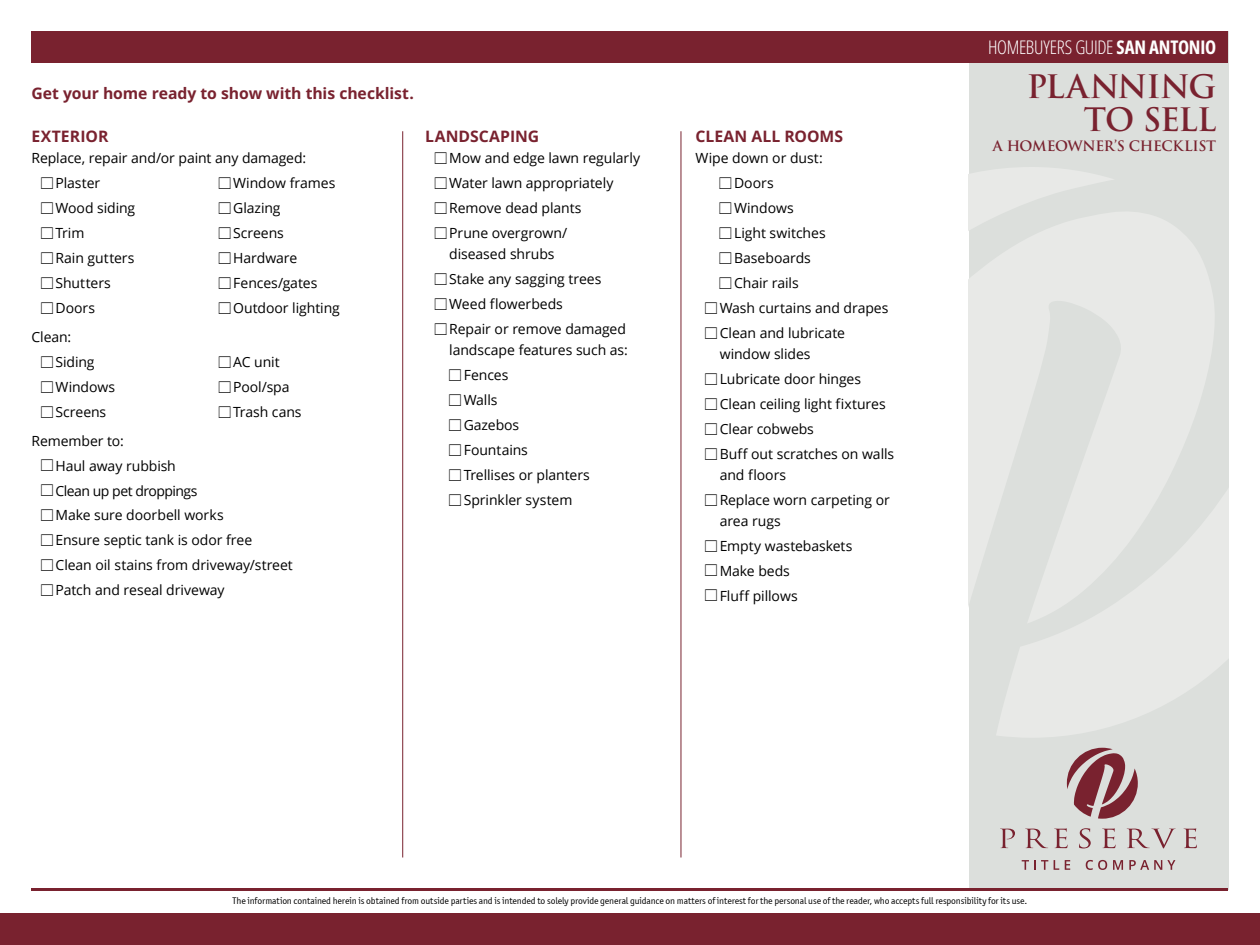
<style>
.page{position:relative;width:1260px;height:945px;background:#fff}
.page>*{position:absolute;margin:0;border:0;box-sizing:border-box;transform-origin:0 0}
.t1{font:700 31.5px/33.2px "Trajan Pro";letter-spacing:-.035em;color:#79222f;text-align:right}
.t2{font:300 18.72px "Open Sans Condensed";letter-spacing:-.015em;color:#fff}
.t3{font:700 15.75px "Open Sans";color:#79222f}
.t4{font:14px/24.9px "Open Sans";letter-spacing:-.005em;color:#000}
.t5{font:700 14px "Trajan Pro";letter-spacing:-.02em;color:#79222f}
.t6{font:9.62px "Officina Sans ITCTT Book";letter-spacing:-.01em;color:#000}
.s1{font-weight:700}
</style>
<div class="page">
<div style="left:969px;top:32px;width:259px;height:858px;background:#dcdfdc"></div>
<svg style="left:969px;top:167px;width:259px;height:570px;fill:#e8e9e7"></svg>
<div style="left:32px;top:32px;width:1196px;height:31px;background:#79222f"></div>
<hr style="left:32px;top:888px;width:1196px;height:3px;background:#79222f">
<svg style="left:1000px;top:829px;width:15px;height:19px"></svg>
<svg style="left:1025px;top:829px;width:23px;height:19px"></svg>
<svg style="left:1054px;top:828px;width:14px;height:20px"></svg>
<svg style="left:1079px;top:828px;width:12px;height:20px"></svg>
<svg style="left:1102px;top:828px;width:14px;height:20px"></svg>
<svg style="left:1127px;top:829px;width:48px;height:19px"></svg>
<svg style="left:1184px;top:828px;width:13px;height:20px"></svg>
<svg style="left:1022px;top:860px;width:26px;height:10px"></svg>
<svg style="left:1054px;top:860px;width:5px;height:10px"></svg>
<svg style="left:1065px;top:860px;width:5px;height:10px"></svg>
<svg style="left:1086px;top:860px;width:21px;height:10px"></svg>
<svg style="left:1113px;top:860px;width:10px;height:10px"></svg>
<svg style="left:1129px;top:860px;width:46px;height:10px"></svg>
<svg style="left:1067px;top:748px;width:71px;height:71px"></svg>
<hr style="left:402px;top:131px;width:1px;height:727px;background:#79222f">
<hr style="left:681px;top:131px;width:1px;height:727px;background:#79222f">
<div style="left:0;top:914px;width:1260px;height:31px;background:#79222f"></div>
<p class="t3" style="left:32px;top:82px;width:384px">Get your home ready to show with this checklist.</p>
<p class="t3" style="left:32px;top:126px;width:79px">EXTERIOR</p>
<p class="t4" style="left:56px;top:146px;width:252px;text-indent:-24px">Replace, repair and/or paint any damaged:<br>Plaster<br>Wood siding<br>Trim<br>Rain gutters<br>Shutters<br>Doors</p>
<p class="t4" style="left:233px;top:171px;width:108px">Window frames<br>Glazing<br>Screens<br>Hardware<br>Fences/gates<br>Outdoor lighting</p>
<p class="t4" style="left:56px;top:324px;width:61px;text-indent:-24px">Clean:<br>Siding<br>Windows<br>Screens</p>
<p class="t4" style="left:233px;top:349px;width:70px">AC unit<br>Pool/spa<br>Trash cans</p>
<p class="t4" style="left:56px;top:428px;width:239px;text-indent:-24px">Remember to:<br>Haul away rubbish<br>Clean up pet droppings<br>Make sure doorbell works<br>Ensure septic tank is odor free<br>Clean oil stains from driveway/street<br>Patch and reseal driveway</p>
<p class="t3" style="left:425px;top:126px;width:116px">LANDSCAPING</p>
<p class="t4" style="left:449px;top:146px;width:192px">Mow and edge lawn regularly<br>Water lawn appropriately<br>Remove dead plants<br>Prune overgrown/</p>
<p class="t4" style="left:449px;top:241px;width:178px">diseased shrubs<br>Stake any sagging trees<br>Weed flowerbeds<br>Repair or remove damaged</p>
<p class="t4" style="left:464px;top:337px;width:166px;text-indent:-14px">landscape features such as:<br>Fences<br>Walls<br>Gazebos<br>Fountains<br>Trellises or planters<br>Sprinkler system</p>
<p class="t3" style="left:696px;top:126px;width:149px">CLEAN ALL ROOMS</p>
<p class="t4" style="left:696px;top:146px;width:129px">Wipe down or dust:</p>
<p class="t4" style="left:734px;top:171px;width:41px">Doors</p>
<p class="t4" style="left:734px;top:195px;width:61px">Windows</p>
<p class="t4" style="left:734px;top:220px;width:93px">Light switches</p>
<p class="t4" style="left:734px;top:245px;width:78px">Baseboards</p>
<p class="t4" style="left:734px;top:270px;width:66px">Chair rails</p>
<p class="t4" style="left:720px;top:295px;width:170px">Wash curtains and drapes</p>
<p class="t4" style="left:720px;top:320px;width:127px">Clean and lubricate</p>
<p class="t4" style="left:720px;top:341px;width:176px">window slides<br>Lubricate door hinges<br>Clean ceiling light fixtures<br>Clear cobwebs<br>Buff out scratches on walls</p>
<p class="t4" style="left:720px;top:462px;width:172px">and floors<br>Replace worn carpeting or</p>
<p class="t4" style="left:720px;top:508px;width:134px">area rugs<br>Empty wastebaskets<br>Make beds<br>Fluff pillows</p>
<h2 class="t2" style="left:988px;top:34px;width:230px">HOMEBUYERS GUIDE <span class="s1">SAN ANTONIO</span></h2>
<h1 class="t1" style="left:1027px;top:70px;width:191px">PLANNING<br>TO SELL</h1>
<p class="t5" style="left:993px;top:138px;width:225px">A HOMEOWNER’S CHECKLIST</p>
<p class="t6" style="left:233px;top:896px;width:796px">The information contained herein is obtained from outside parties and is intended to solely provide general guidance on matters of interest for the personal use of the reader, who accepts full responsibility for its use.</p>
</div>
